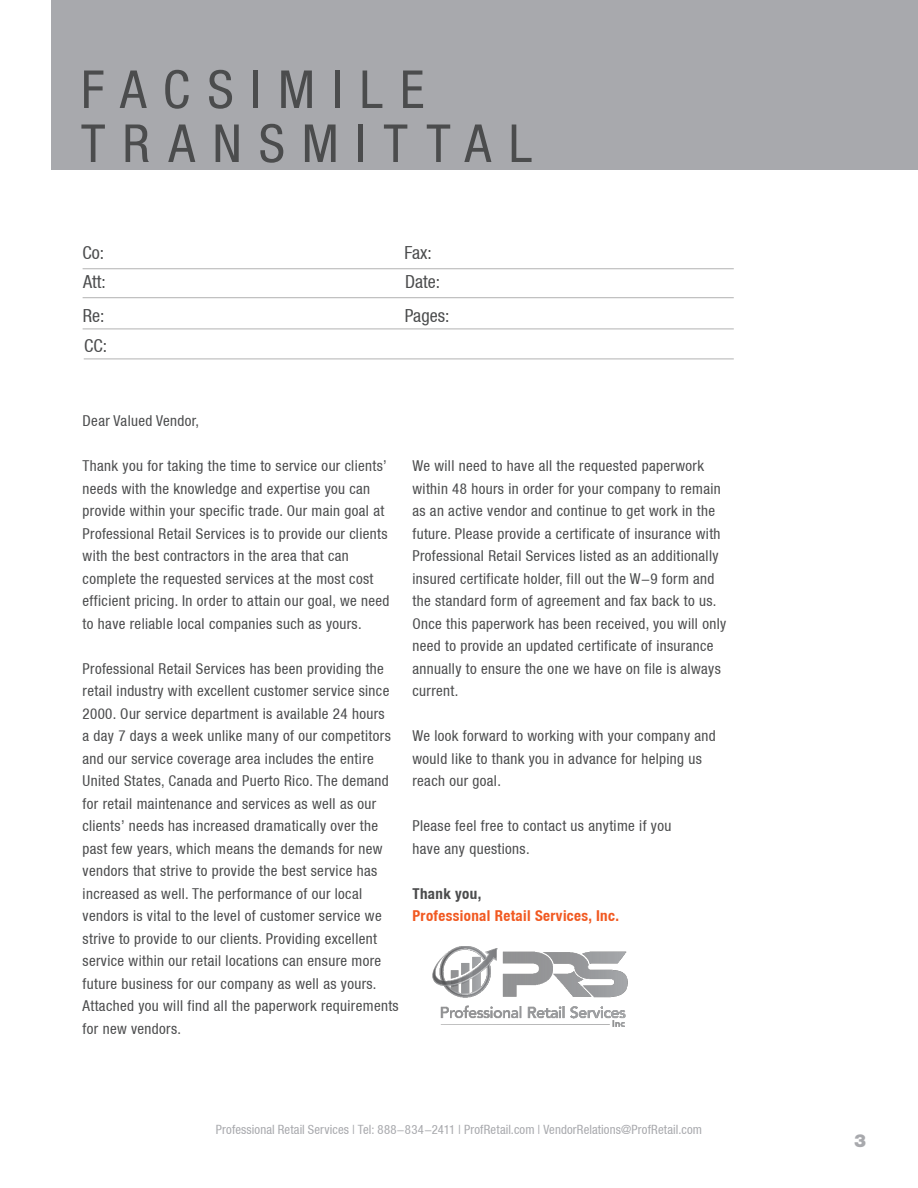
<style>
.page{position:relative;width:918px;height:1188px;background:#fff}
.page>*{position:absolute;margin:0;border:0;box-sizing:border-box;transform-origin:0 0}
.t1{font:condensed 52.5px/54px "Helvetica Neue LT";letter-spacing:.325em;color:#4b4c4d}
.t2{font:condensed 18px "Helvetica Neue LT";color:#4b4c4d}
.t3{font:900 18px "Helvetica Neue";color:#a8a9ad}
.Body_Paragraph{font:condensed 15px/22.5px "Helvetica Neue LT";letter-spacing:.025em;color:#4b4c4d}
.Body_Paragraph-2{font:700 condensed 15px "Helvetica Neue LT";letter-spacing:.025em;color:#f15921}
.Body_Paragraph-3{font:700 condensed 15px "Helvetica Neue LT";letter-spacing:.025em;color:#4b4c4d}
.t4{font:condensed 12.75px "Helvetica Neue LT";letter-spacing:.01em;color:#a8a9ad}
</style>
<div class="page">
<div style="left:51px;top:0;width:867px;height:170px;background:#a8a9ad"></div>
<hr style="left:83px;top:297px;width:651px;height:1px;background:#b2b2b2">
<hr style="left:83px;top:329px;width:651px;height:1px;background:#b2b2b2">
<hr style="left:83px;top:268px;width:651px;height:1px;background:#b2b2b2">
<hr style="left:84px;top:359px;width:650px;height:1px;background:#b2b2b2">
<img style="left:432px;top:946px;width:196px;height:81px">
<p class="t1" style="left:81px;top:62px;width:452px">FACSIMILE<br>TRANSMITTAL</p>
<p class="t2" style="left:83px;top:242px;width:23px">Co:</p>
<p class="t2" style="left:405px;top:242px;width:29px">Fax:</p>
<p class="t2" style="left:83px;top:271px;width:24px">Att:</p>
<p class="t2" style="left:405px;top:271px;width:37px">Date:</p>
<p class="t2" style="left:83px;top:306px;width:23px">Re:</p>
<p class="t2" style="left:405px;top:306px;width:46px">Pages:</p>
<p class="t2" style="left:84px;top:336px;width:25px">CC:</p>
<p class="Body_Paragraph" style="left:83px;top:410px;width:118px">Dear Valued Vendor,</p>
<p class="Body_Paragraph" style="left:83px;top:455px;width:308px">Thank you for taking the time to service our clients’ needs with the knowledge and expertise you can provide within your specific trade. Our main goal at Professional Retail Services is to provide our clients with the best contractors in the area that can complete the requested services at the most cost efficient pricing. In order to attain our goal, we need to have reliable local companies such as yours.</p>
<p class="Body_Paragraph" style="left:83px;top:657px;width:310px">Professional Retail Services has been providing the retail industry with excellent customer service since 2000. Our service department is available 24 hours a day 7 days a week unlike many of our competitors and our service coverage area includes the entire United States, Canada and Puerto Rico. The demand for retail maintenance and services as well as our clients’ needs has increased dramatically over the past few years, which means the demands for new vendors that strive to provide the best service has increased as well. The performance of our local vendors is vital to the level of customer service we strive to provide to our clients. Providing excellent service within our retail locations can ensure more future business for our company as well as yours.</p>
<p class="Body_Paragraph" style="left:83px;top:995px;width:318px">Attached you will find all the paperwork requirements for new vendors.</p>
<p class="Body_Paragraph" style="left:412px;top:455px;width:315px">We will need to have all the requested paperwork within 48 hours in order for your company to remain as an active vendor and continue to get work in the future. Please provide a certificate of insurance with Professional Retail Services listed as an additionally insured certificate holder, fill out the W-9 form and the standard form of agreement and fax back to us.<br>Once this paperwork has been received, you will only need to provide an updated certificate of insurance annually to ensure the one we have on file is always current.</p>
<p class="Body_Paragraph" style="left:412px;top:725px;width:305px">We look forward to working with your company and would like to thank you in advance for helping us reach our goal.</p>
<p class="Body_Paragraph" style="left:412px;top:815px;width:260px">Please feel free to contact us anytime if you have any questions.</p>
<p class="Body_Paragraph-3" style="left:412px;top:884px;width:70px">Thank you,</p>
<p class="Body_Paragraph-2" style="left:412px;top:907px;width:208px">Professional Retail Services, Inc.</p>
<p class="t4" style="left:216px;top:1122px;width:488px">Professional Retail Services | Tel: 888-834-2411 | ProfRetail.com | VendorRelations@ProfRetail.com</p>
<p class="t3" style="left:854px;top:1130px;width:14px">3</p>
</div>
